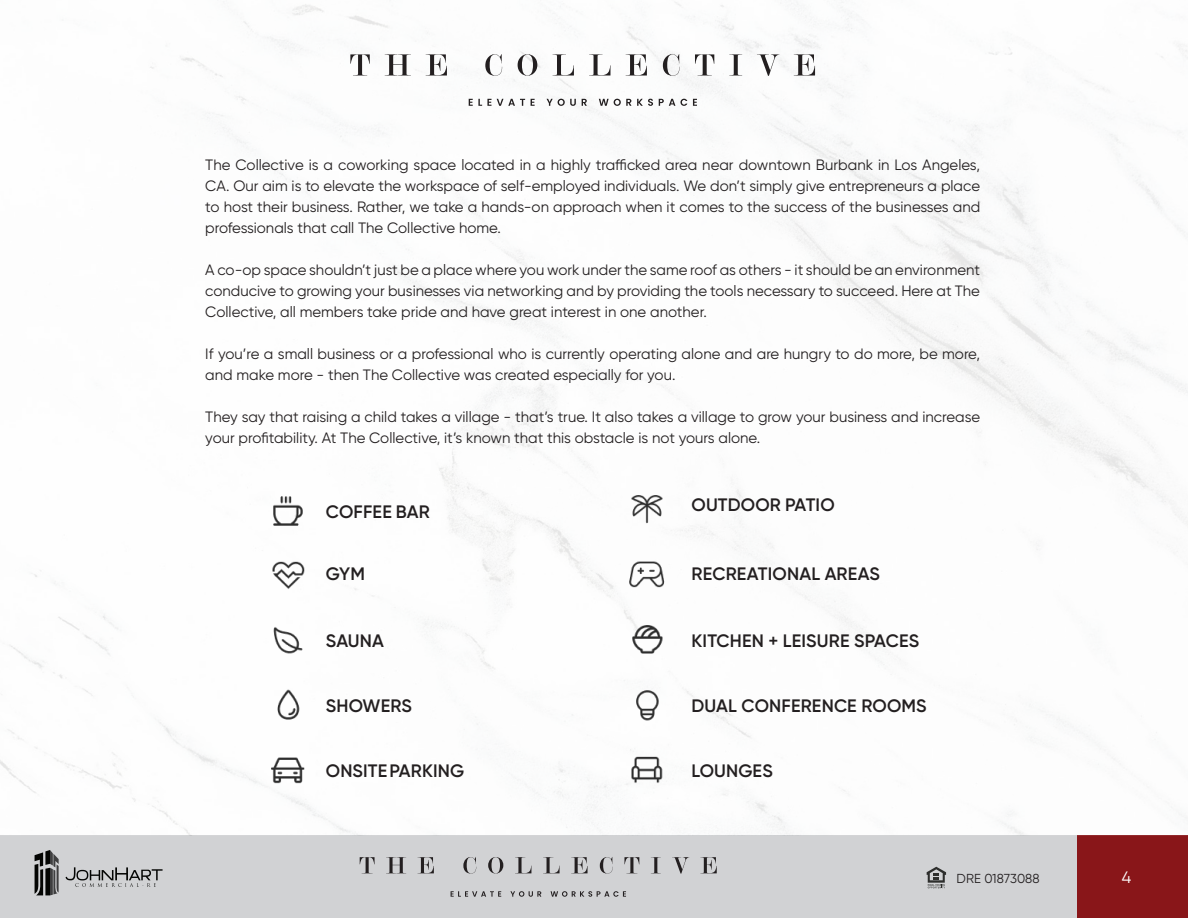
<style>
.page{position:relative;width:1188px;height:918px;background:#fff}
.page>*{position:absolute;margin:0;border:0;box-sizing:border-box;transform-origin:0 0}
.t1{font:600 18px "Gilroy";letter-spacing:.01em;color:#231f20}
.t2{font:16.5px "Gilroy";color:#fff}
.t3{font:15px/21px "Gilroy";color:#231f20;text-align:justify}
.t4{font:13.05px "Gilroy";color:#231f20}
</style>
<div class="page">
<div style="left:1076px;top:836px;width:112px;height:82px;background:#891619"></div>
<div style="left:0;top:836px;width:1076px;height:82px;background:#d1d2d4"></div>
<svg style="left:35px;top:850px;width:24px;height:45px"></svg>
<svg style="left:66px;top:867px;width:97px;height:20px"></svg>
<svg style="left:927px;top:867px;width:19px;height:21px"></svg>
<svg style="left:360px;top:857px;width:15px;height:16px"></svg>
<svg style="left:386px;top:857px;width:20px;height:16px"></svg>
<svg style="left:418px;top:857px;width:16px;height:16px"></svg>
<svg style="left:463px;top:857px;width:13px;height:17px"></svg>
<svg style="left:488px;top:857px;width:15px;height:17px"></svg>
<svg style="left:515px;top:857px;width:16px;height:16px"></svg>
<svg style="left:543px;top:857px;width:17px;height:16px"></svg>
<svg style="left:571px;top:857px;width:17px;height:16px"></svg>
<svg style="left:600px;top:857px;width:13px;height:17px"></svg>
<svg style="left:624px;top:857px;width:15px;height:16px"></svg>
<svg style="left:651px;top:857px;width:10px;height:16px"></svg>
<svg style="left:672px;top:857px;width:17px;height:17px"></svg>
<svg style="left:700px;top:857px;width:17px;height:16px"></svg>
<svg style="left:451px;top:891px;width:50px;height:6px"></svg>
<svg style="left:510px;top:891px;width:31px;height:6px"></svg>
<svg style="left:551px;top:891px;width:75px;height:6px"></svg>
<img style="left:0;top:2px;width:1188px;height:834px">
<svg style="left:350px;top:54px;width:20px;height:22px"></svg>
<svg style="left:385px;top:54px;width:26px;height:22px"></svg>
<svg style="left:426px;top:54px;width:21px;height:22px"></svg>
<svg style="left:485px;top:54px;width:17px;height:22px"></svg>
<svg style="left:518px;top:54px;width:19px;height:22px"></svg>
<svg style="left:553px;top:54px;width:21px;height:22px"></svg>
<svg style="left:589px;top:54px;width:21px;height:22px"></svg>
<svg style="left:626px;top:54px;width:21px;height:22px"></svg>
<svg style="left:663px;top:54px;width:17px;height:22px"></svg>
<svg style="left:695px;top:54px;width:19px;height:22px"></svg>
<svg style="left:729px;top:54px;width:13px;height:22px"></svg>
<svg style="left:757px;top:54px;width:22px;height:22px"></svg>
<svg style="left:794px;top:54px;width:21px;height:22px"></svg>
<svg style="left:469px;top:99px;width:56px;height:7px"></svg>
<svg style="left:531px;top:99px;width:4px;height:7px"></svg>
<svg style="left:547px;top:99px;width:29px;height:7px"></svg>
<svg style="left:582px;top:99px;width:5px;height:7px"></svg>
<svg style="left:599px;top:99px;width:54px;height:7px"></svg>
<svg style="left:659px;top:99px;width:28px;height:7px"></svg>
<svg style="left:693px;top:99px;width:4px;height:7px"></svg>
<img style="left:261px;top:484px;width:53px;height:53px">
<img style="left:261px;top:549px;width:53px;height:53px">
<img style="left:261px;top:614px;width:53px;height:53px">
<img style="left:261px;top:679px;width:53px;height:53px">
<img style="left:261px;top:744px;width:53px;height:52px">
<img style="left:621px;top:482px;width:52px;height:53px">
<img style="left:621px;top:548px;width:52px;height:52px">
<img style="left:621px;top:613px;width:52px;height:53px">
<img style="left:621px;top:678px;width:52px;height:53px">
<img style="left:621px;top:744px;width:52px;height:52px">
<p class="t3" style="left:205px;top:154px;width:776px">The Collective is a coworking space located in a highly trafficked area near downtown Burbank in Los Angeles, CA. Our aim is to elevate the workspace of self-employed individuals. We don’t simply give entrepreneurs a place to host their business. Rather, we take a hands-on approach when it comes to the success of the businesses and professionals that call The Collective home.</p>
<p class="t3" style="left:205px;top:259px;width:776px">A co-op space shouldn’t just be a place where you work under the same roof as others - it should be an environment conducive to growing your businesses via networking and by providing the tools necessary to succeed. Here at The Collective, all members take pride and have great interest in one another.</p>
<p class="t3" style="left:205px;top:343px;width:776px">If you’re a small business or a professional who is currently operating alone and are hungry to do more, be more, and make more - then The Collective was created especially for you.</p>
<p class="t3" style="left:205px;top:406px;width:776px">They say that raising a child takes a village - that’s true. It also takes a village to grow your business and increase your profitability. At The Collective, it’s known that this obstacle is not yours alone.</p>
<p class="t1" style="left:326px;top:501px;width:106px">COFFEE BAR</p>
<p class="t1" style="left:692px;top:493px;width:145px">OUTDOOR PATIO</p>
<p class="t1" style="left:326px;top:562px;width:41px">GYM</p>
<p class="t1" style="left:692px;top:562px;width:190px">RECREATIONAL AREAS</p>
<p class="t1" style="left:326px;top:629px;width:60px">SAUNA</p>
<p class="t1" style="left:692px;top:629px;width:229px">KITCHEN + LEISURE SPACES</p>
<p class="t1" style="left:326px;top:694px;width:88px">SHOWERS</p>
<p class="t1" style="left:692px;top:694px;width:237px">DUAL CONFERENCE ROOMS</p>
<p class="t1" style="left:326px;top:760px;width:140px">ONSITE PARKING</p>
<p class="t1" style="left:692px;top:760px;width:83px">LOUNGES</p>
<p class="t4" style="left:957px;top:870px;width:84px">DRE 01873088</p>
<p class="t2" style="left:1122px;top:868px;width:11px">4</p>
</div>
